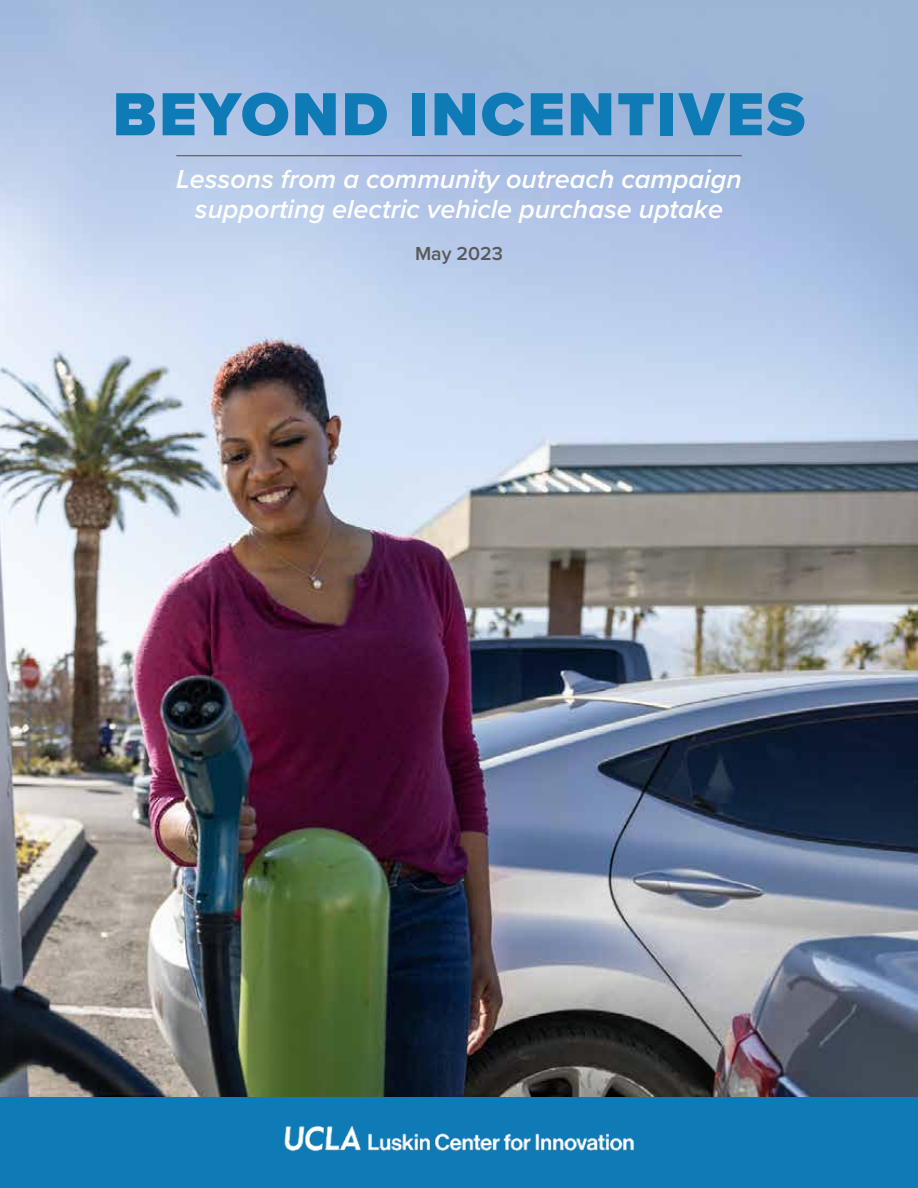
<style>
.page{position:relative;width:918px;height:1188px;background:#0f7bb6}
.page>*{position:absolute;margin:0;border:0;box-sizing:border-box;transform-origin:0 0}
.t1{font:900 63px "Proxima Nova";letter-spacing:.04em;color:#0f7bb6}
.t2{font:italic 600 27px/30px "Proxima Nova";color:#fff;text-align:center}
.t3{font:600 19.5px "Proxima Nova";color:#585a5b}
</style>
<div class="page">
<img style="left:0;top:0;width:918px;height:1096px">
<hr style="left:176px;top:155px;width:566px;height:1px;background:#585a5b">
<img style="left:284px;top:1125px;width:350px;height:27px">
<h1 class="t1" style="left:113px;top:67px;width:694px">BEYOND INCENTIVES</h1>
<p class="t2" style="left:176px;top:163px;width:567px">Lessons from a community outreach campaign supporting electric vehicle purchase uptake</p>
<p class="t3" style="left:415px;top:239px;width:89px">May 2023</p>
</div>
